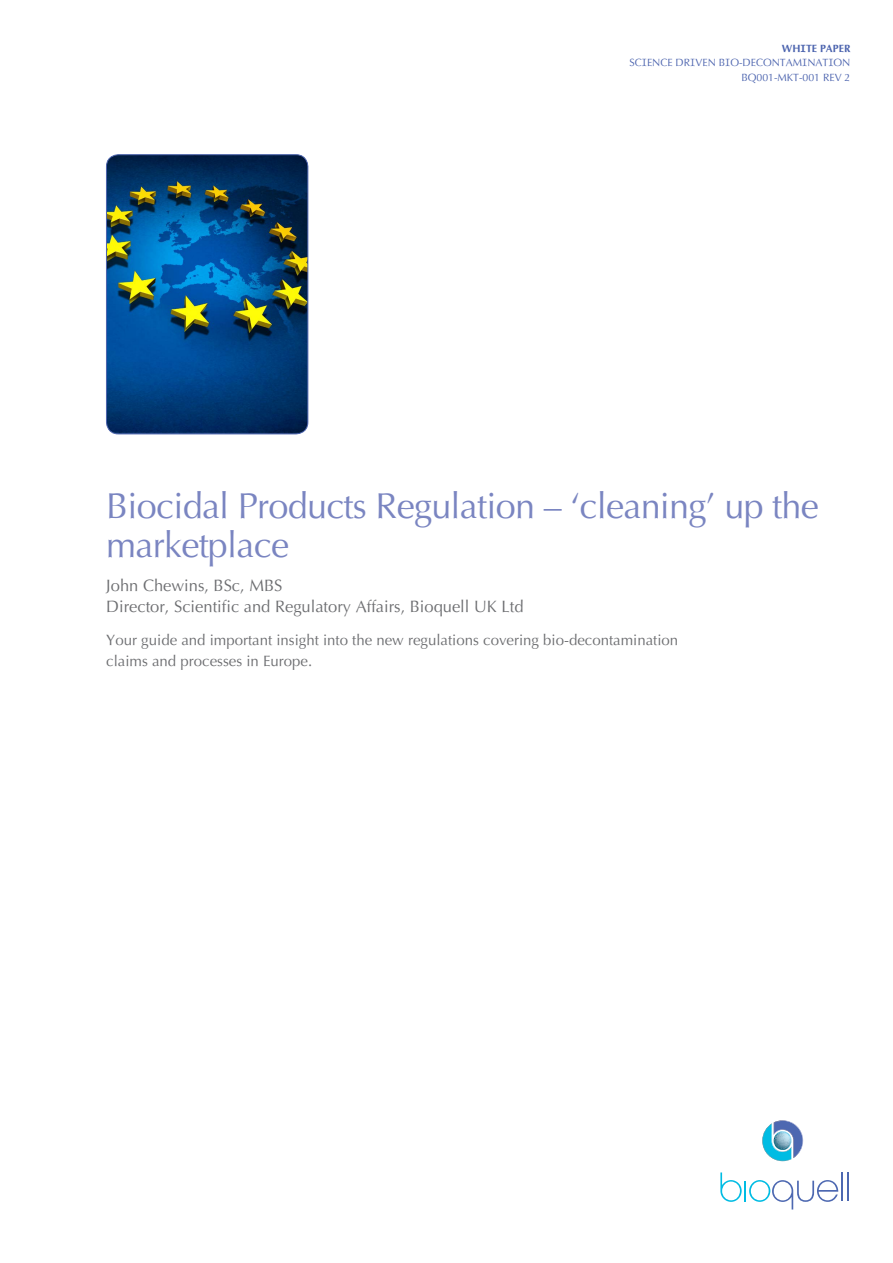
<style>
.page{position:relative;width:893px;height:1263px;background:#fff}
.page>*{position:absolute;margin:0;border:0;box-sizing:border-box;transform-origin:0 0}
.t1{font:36px/39px "BQ Opt Coast";letter-spacing:-.02em;color:#7a85c1}
.t2{font:16.5px/21px "BQ Opt Coast";color:#6d6e71}
.t3{font:15px/21px "BQ Opt Coast";color:#6d6e71}
.t4{font:10.5px/14.2px "BQ Opt Coast";color:#4b63ae;text-align:right}
.t5{font:700 10.5px "BQ Opt Coast";color:#4b63ae}
</style>
<div class="page">
<hr style="left:744px;top:1181px;width:2px;height:20px;background:#00bce3">
<svg style="left:720px;top:1172px;width:22px;height:30px"></svg>
<hr style="left:841px;top:1172px;width:2px;height:29px;background:#4d68b1">
<hr style="left:847px;top:1172px;width:2px;height:29px;background:#4d68b1">
<svg style="left:749px;top:1180px;width:89px;height:29px"></svg>
<svg style="left:762px;top:1120px;width:42px;height:41px"></svg>
<img style="left:106px;top:155px;width:202px;height:279px">
<div style="left:106px;top:154px;width:202px;height:280px;border:1px solid #4b63ae;border-radius:12px"></div>
<p class="t5" style="left:782px;top:43px;width:70px">WHITE PAPER</p>
<p class="t4" style="left:630px;top:56px;width:222px">SCIENCE DRIVEN BIO-DECONTAMINATION<br>BQ001-MKT-001 REV 2</p>
<h1 class="t1" style="left:106px;top:487px;width:714px">Biocidal Products Regulation – ‘cleaning’ up the marketplace</h1>
<p class="t2" style="left:106px;top:575px;width:419px">John Chewins, BSc, MBS<br>Director, Scientific and Regulatory Affairs, Bioquell UK Ltd</p>
<p class="t3" style="left:106px;top:630px;width:573px">Your guide and important insight into the new regulations covering bio-decontamination claims and processes in Europe.</p>
</div>
